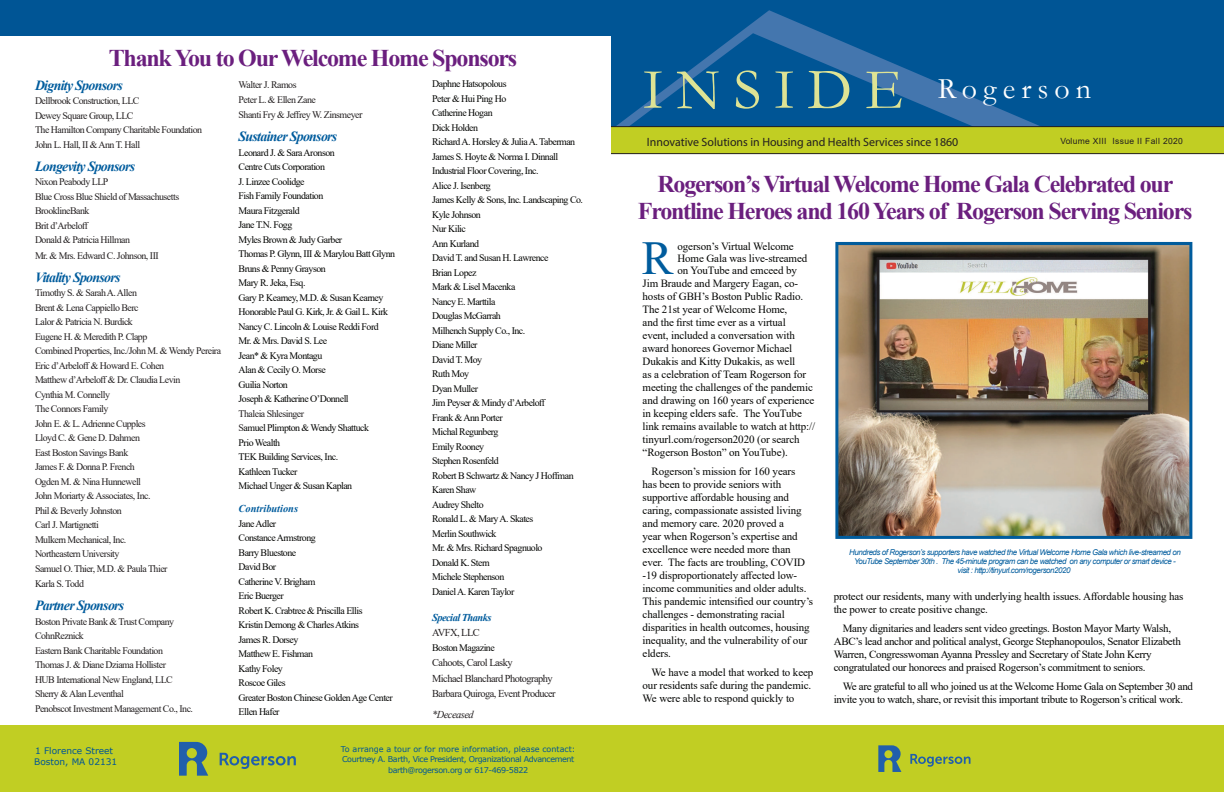
<style>
.page{position:relative;width:1224px;height:792px;background:#fff}
.page>*{position:absolute;margin:0;border:0;box-sizing:border-box;transform-origin:0 0}
.t1{font:58px "Garamond";letter-spacing:.22em;color:#dee394}
.t2{font:47.2px "Times New Roman";color:#005c9d}
.t3{font:30px "Garamond";letter-spacing:.2em;color:#fff}
.t4{font:700 24px/27px "Times New Roman";letter-spacing:-.05em;color:#6b1f7e;text-align:center}
.t5{font:italic 700 14px "Times New Roman";letter-spacing:-.05em;color:#005c9d}
.t6{font:12px "Myriad Pro";color:#231f20}
.t7{font:11px/13px "Times New Roman";letter-spacing:-.01em;color:#040503}
.t8{font:11px/13px "Times New Roman";letter-spacing:-.03em;color:#040503}
.t9{font:10.5px/15.5px "Times New Roman";letter-spacing:-.05em;color:#231f20}
.t10{font:italic 700 10.5px "Times New Roman";color:#005c9d}
.t11{font:italic 700 10.5px "Times New Roman";letter-spacing:-.05em;color:#005c9d}
.t12{font:italic 10.5px "Times New Roman";letter-spacing:-.05em;color:#231f20}
.t13{font:10px/14.5px "Times New Roman";letter-spacing:-.05em;color:#040503}
.t14{font:10px/14.5px "Times New Roman";letter-spacing:-.05em;color:#231f20}
.t15{font:9px/11px "Verdana";color:#005595}
.t16{font:8.5px "Arial";letter-spacing:.04em;color:#231f20}
.t17{font:italic 8px/9px "Arial";letter-spacing:-.055em;color:#005c9d;text-align:center}
.t18{font:8px/10px "Verdana";letter-spacing:-.05em;color:#005595}
.s1{font-size:10.5px}
.s2{color:#231f20}
.s3{color:#fff}
</style>
<div class="page">
<div style="left:0;top:0;width:1224px;height:153px;background:#005595"></div>
<svg style="left:616px;top:10px;width:423px;height:116px"></svg>
<div style="left:604px;top:127px;width:620px;height:27px;background:#c1ce23"></div>
<hr style="left:601px;top:126px;width:623px;height:1px;background:#231f20">
<hr style="left:601px;top:153px;width:623px;height:1px;background:#231f20">
<div style="left:0;top:726px;width:1224px;height:66px;background:#c1ce23"></div>
<svg style="left:878px;top:745px;width:23px;height:27px"></svg>
<svg style="left:910px;top:754px;width:61px;height:13px"></svg>
<svg style="left:179px;top:742px;width:29px;height:34px"></svg>
<svg style="left:220px;top:753px;width:76px;height:16px"></svg>
<div style="left:0;top:36px;width:611px;height:134px;background:#fff"></div>
<img style="left:839px;top:246px;width:349px;height:289px">
<div style="left:835px;top:242px;width:357px;height:297px;border:3px solid #005c9d"></div>
<h3 class="t4" style="left:109px;top:43px;width:410px">Thank You to Our Welcome Home Sponsors</h3>
<p class="t5" style="left:35px;top:75px;width:89px">Dignity Sponsors</p>
<p class="t14" style="left:35px;top:93px;width:169px">Dellbrook Construction, LLC<br>Dewey Square Group, LLC<br>The Hamilton Company Charitable Foundation<br>John L. Hall, II &amp; Ann T. Hall</p>
<p class="t5" style="left:35px;top:156px;width:102px">Longevity Sponsors</p>
<p class="t14" style="left:35px;top:174px;width:146px">Nixon Peabody LLP<br>Blue Cross Blue Shield of Massachusetts<br>BrooklineBank<br>Brit d’Arbeloff<br>Donald &amp; Patricia Hillman</p>
<p class="t14" style="left:35px;top:248px;width:125px">Mr. &amp; Mrs. Edward C. Johnson, III</p>
<p class="t5" style="left:35px;top:267px;width:87px">Vitality Sponsors</p>
<p class="t14" style="left:35px;top:285px;width:188px">Timothy S. &amp; Sarah A. Allen<br>Brent &amp; Lena Cappiello Berc<br>Lalor &amp; Patricia N. Burdick<br>Eugene H. &amp; Meredith P. Clapp<br>Combined Properties, Inc./John M. &amp; Wendy Pereira<br>Eric d’Arbeloff &amp; Howard E. Cohen<br>Matthew d’Arbeloff &amp; Dr. Claudia Levin<br>Cynthia M. Connelly<br>The Connors Family<br>John E. &amp; L. Adrienne Cupples<br>Lloyd C. &amp; Gene D. Dahmen<br>East Boston Savings Bank<br>James F. &amp; Donna P. French<br>Ogden M. &amp; Nina Hunnewell<br>John Moriarty &amp; Associates, Inc.<br>Phil &amp; Beverly Johnston<br>Carl J. Martignetti<br>Mulkern Mechanical, Inc.<br>Northeastern University<br>Samuel O. Thier, M.D. &amp; Paula Thier</p>
<p class="t14" style="left:35px;top:576px;width:51px">Karla S. Todd</p>
<p class="t5" style="left:35px;top:596px;width:91px">Partner Sponsors</p>
<p class="t14" style="left:35px;top:614px;width:160px">Boston Private Bank &amp; Trust Company<br>CohnReznick<br>Eastern Bank Charitable Foundation<br>Thomas J. &amp; Diane Dziama Hollister<br>HUB International New England, LLC<br>Sherry &amp; Alan Leventhal<br>Penobscot Investment Management Co., Inc.</p>
<p class="t15" style="left:34px;top:745px;width:85px">1 Florence Street<br>Boston, MA 02131</p>
<p class="t14" style="left:239px;top:77px;width:79px">Walter J. Ramos<br>Peter L. &amp; Ellen Zane</p>
<p class="t14" style="left:239px;top:107px;width:125px">Shanti Fry &amp; Jeffrey W. Zinsmeye<span class="s1">r</span></p>
<p class="t5" style="left:239px;top:127px;width:100px">Sustainer Sponsors</p>
<p class="t13" style="left:239px;top:145px;width:158px">Leonard J. &amp; Sara Aronson<br>Centre Cuts Corporation<br>J. Linzee Coolidge<br>Fish Family Foundation<br>Maura Fitzgerald<br>Jane T.N. Fogg<br>Myles Brown &amp; Judy Garber<br>Thomas P. Glynn, III &amp; Marylou Batt Glynn<br>Bruns &amp; Penny Grayson<br>Mary R. Jeka, Esq.<br>Gary P. Kearney, M.D. &amp; Susan Kearney<br>Honorable Paul G. Kirk, Jr. &amp; Gail L. Kirk<br>Nancy C. Lincoln &amp; Louise Reddi Ford<br>Mr. &amp; Mrs. David S. Lee<br>Jean* &amp; Kyra Montagu<br>Alan &amp; Cecily O. Morse<br>Guilia Norton<br>Joseph &amp; Katherine O’Donnell</p>
<p class="t13" style="left:239px;top:406px;width:132px"><span class="s2">Thaleia Shlesinger<br>S</span>amuel Plimpton &amp; Wendy Shattuck<br>Prio Wealth<br>TEK Building Services, Inc.<br>Kathleen Tucker<br>Michael Unger &amp; Susan Kaplan</p>
<p class="t10" style="left:239px;top:501px;width:61px">Contributions</p>
<p class="t13" style="left:239px;top:516px;width:156px">Jane Adler<br>Constance Armstrong<br>Barry Bluestone<br>David Bor<br>Catherine V. Brigham<br>Eric Buerger<br>Robert K. Crabtree &amp; Priscilla Ellis<br>Kristin Demong &amp; Charles Atkins<br>James R. Dorsey<br>Matthew E. Fishman<br>Kathy Foley<br>Roscoe Giles<br>Greater Boston Chinese Golden Age Center<br>Ellen Hafer</p>
<p class="t13" style="left:432px;top:76px;width:152px">Daphne Hatsopolous<br>Peter &amp; Hui Ping Ho<br>Catherine Hogan<br>Dick Holden<br>Richard A. Horsley &amp; Julia A. Taberman<br>James S. Hoyte &amp; Norma I. Dinnall<br>Industrial Floor Covering, Inc.<br>Alice J. Isenberg<br>James Kelly &amp; Sons, Inc. Landscaping Co.<br>Kyle Johnson<br>Nur Kilic<br>Ann Kurland<br>David T. and Susan H. Lawrence<br>Brian Lopez<br>Mark &amp; Lisel Macenka<br>Nancy E. Marttila<br>Douglas McGarrah<br>Milhench Supply Co., Inc.<br>Diane Miller<br>David T. Moy<br>Ruth Moy<br>Dyan Muller<br>Jim Peyser &amp; Mindy d’Arbeloff<br>Frank &amp; Ann Porter<br>Michal Regunberg<br>Emily Rooney<br>Stephen Rosenfeld<br>Robert B Schwartz &amp; Nancy J Hoffman<br>Karen Shaw<br>Audrey Shelto<br>Ronald L. &amp; Mary A. Skates<br>Merlin Southwick<br>Mr. &amp; Mrs. Richard Spagnuolo<br>Donald K. Stern<br>Michele Stephenson<br>Daniel A. Karen Taylor</p>
<p class="t11" style="left:432px;top:610px;width:61px">Special Thanks</p>
<p class="t9" style="left:432px;top:625px;width:49px">AVFX, LLC</p>
<p class="t13" style="left:432px;top:640px;width:64px">Boston Magazine</p>
<p class="t9" style="left:432px;top:655px;width:125px">Cahoots, Carol Lasky<br>Michael Blanchard Photography<br>Barbara Quiroga, Event Producer</p>
<p class="t12" style="left:432px;top:707px;width:43px">*Deceased</p>
<p class="t18" style="left:341px;top:744px;width:236px">To arrange a tour or for more information, please contact:<br>Courtney A. Barth, Vice President, Organizational Advancement</p>
<p class="t18" style="left:388px;top:765px;width:141px">barth@rogerson.org or 617-469-5822</p>
<h1 class="t1" style="left:643px;top:51px;width:262px">INSIDE</h1>
<h3 class="t3" style="left:938px;top:68px;width:155px">Rogerson</h3>
<p class="t6" style="left:647px;top:135px;width:313px">Innovative Solutions in Housing and Health Services since 1860</p>
<p class="t16" style="left:1060px;top:135px;width:124px">Volume XIII Issue II Fall 2020</p>
<h3 class="t4" style="left:638px;top:170px;width:556px">Rogerson’s Virtual Welcome Home Gala Celebrated our<br>Frontline Heroes and 160 Years of Rogerson Serving Seniors</h3>
<h2 class="t2" style="left:642px;top:225px;width:33px">R</h2>
<p class="t7" style="left:677px;top:240px;width:132px;line-height:12px;text-indent:-5px"><span class="s3">o</span>ogerson’s Virtual Welcome<br>Home Gala was live-streamed on YouTube and emceed by</p>
<p class="t7" style="left:643px;top:277px;width:174px">Jim Braude and Margery Eagan, co&shy;hosts of GBH’s Boston Public Radio.<br>The 21st year of Welcome Home,<br>and the first time ever as a virtual<br>event, included a conversation with award honorees Governor Michael Dukakis and Kitty Dukakis, as well<br>as a celebration of Team Rogerson for meeting the challenges of the pandemic and drawing on 160 years of experience in keeping elders safe. The YouTube link remains available to watch at http:// tinyurl.com/rogerson2020 (or search “Rogerson Boston” on YouTube).</p>
<p class="t7" style="left:643px;top:465px;width:172px;text-indent:9px">Rogerson’s mission for 160 years<br>has been to provide seniors with supportive affordable housing and caring, compassionate assisted living and memory care. 2020 proved a<br>year when Rogerson’s expertise and excellence were needed more than ever. The facts are troubling, COVID -19 disproportionately affected low&shy;income communities and older adults.<br>This pandemic intensified our country’s challenges - demonstrating racial disparities in health outcomes, housing inequality, and the vulnerability of our elders.</p>
<p class="t7" style="left:643px;top:666px;width:172px;text-indent:9px">We have a model that worked to keep our residents safe during the pandemic.<br>We were able to respond quickly to</p>
<p class="t17" style="left:849px;top:548px;width:333px">Hundreds of Rogerson’s supporters have watched the Virtual Welcome Home Gala which live-streamed on<br>YouTube September 30th . The 45-minute program can be watched on any computer or smart device - visit : http://tinyurl.com/rogerson2020</p>
<p class="t7" style="left:834px;top:590px;width:351px">protect our residents, many with underlying health issues. Affordable housing has the power to create positive change.</p>
<p class="t7" style="left:834px;top:622px;width:349px;text-indent:9px">Many dignitaries and leaders sent video greetings. Boston Mayor Marty Walsh, ABC’s lead anchor and political analyst, George Stephanopoulos, Senator Elizabeth Warren, Congresswoman Ayanna Pressley and Secretary of State John Kerry congratulated our honorees and praised Rogerson’s commitment to seniors.</p>
<p class="t8" style="left:834px;top:680px;width:361px;text-indent:9px">We are grateful to all who joined us at the Welcome Home Gala on September 30 and invite you to watch, share, or revisit this important tribute to Rogerson’s critical work.</p>
</div>
